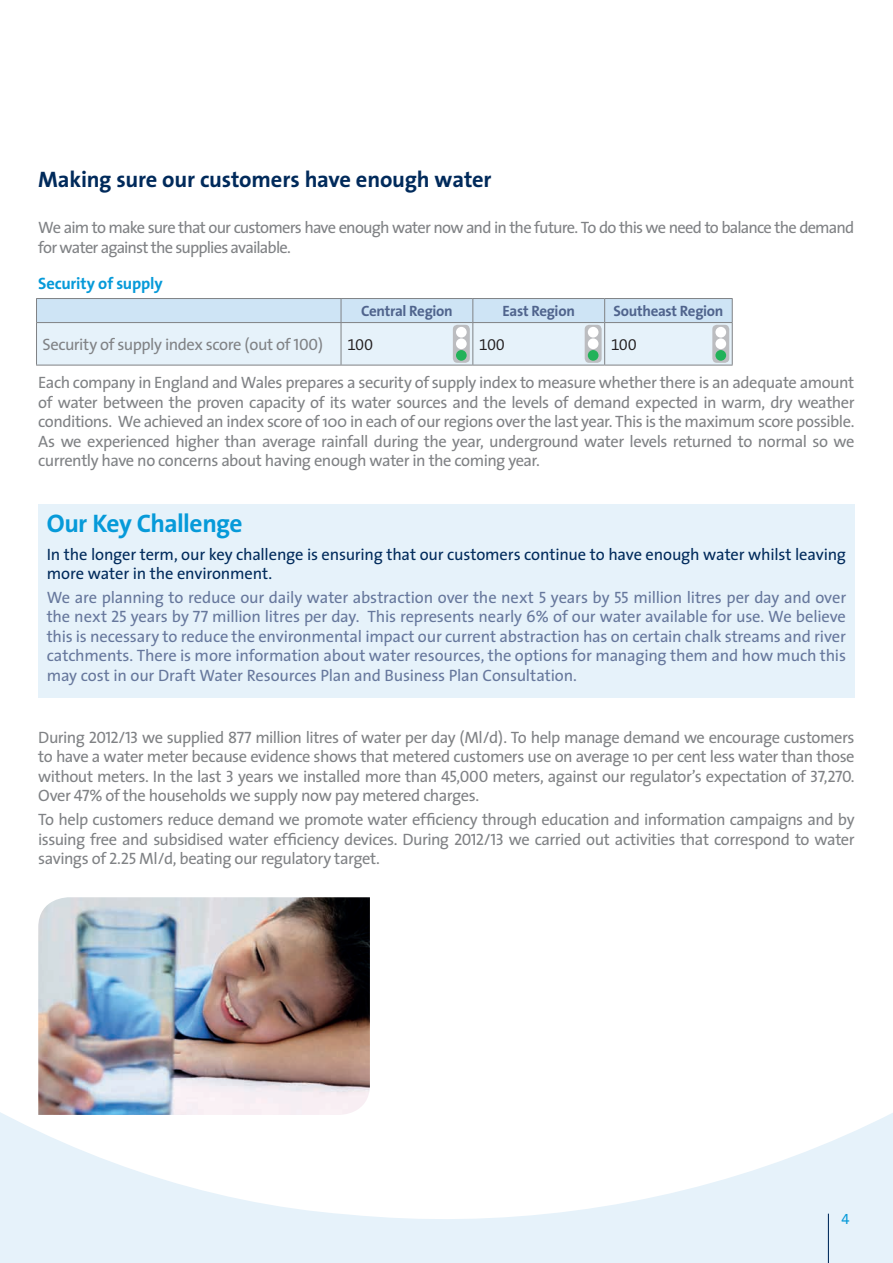
<style>
.page{position:relative;width:893px;height:1263px;background:#fff}
.page>*{position:absolute;margin:0;border:0;box-sizing:border-box;transform-origin:0 0}
.t1{font:700 25.5px "The Sans B7";letter-spacing:-.025em;color:#069ad9}
.t2{font:700 22.5px "The Sans B7";letter-spacing:-.01em;color:#002a5b}
.t3{font:16.5px/19.5px "The Sans";letter-spacing:-.035em;color:#808285;text-align:justify}
.t4{font:16.5px/19.5px "The Sans";letter-spacing:-.015em;color:#66779c;text-align:justify}
.t5{font:16.5px/19.5px "The Sans";letter-spacing:-.01em;color:#002a5b}
.t6{font:700 16.5px "The Sans B7";letter-spacing:-.01em;color:#069ad9}
.t7{font:300 16.5px "The Sans B4";letter-spacing:-.03em;color:#231f20}
.t8{font:700 15px "The Sans B7";letter-spacing:-.02em;color:#50648d}
.t9{font:14.85px "The Sans Caps";color:#069ad9}
.s1{font-family:"The Sans Caps"}
</style>
<div class="page">
<svg style="left:0;top:1112px;width:893px;height:132px"></svg>
<hr style="left:828px;top:1214px;width:1px;height:49px;background:#002a5b">
<div style="left:38px;top:504px;width:817px;height:194px;background:#e6f2fa"></div>
<svg style="left:36px;top:298px;width:697px;height:67px;background:#dae9f4"></svg>
<hr style="left:36px;top:322px;width:305px;height:1px;background:#808285">
<hr style="left:36px;top:323px;width:1px;height:42px;background:#808285">
<hr style="left:341px;top:322px;width:132px;height:1px;background:#808285">
<hr style="left:341px;top:323px;width:1px;height:42px;background:#808285">
<hr style="left:473px;top:322px;width:132px;height:1px;background:#808285">
<hr style="left:472px;top:323px;width:1px;height:42px;background:#808285">
<hr style="left:605px;top:322px;width:128px;height:1px;background:#808285">
<hr style="left:604px;top:323px;width:1px;height:42px;background:#808285">
<hr style="left:732px;top:323px;width:1px;height:42px;background:#808285">
<hr style="left:36px;top:365px;width:305px;height:1px;background:#808285">
<hr style="left:341px;top:365px;width:132px;height:1px;background:#808285">
<hr style="left:473px;top:365px;width:132px;height:1px;background:#808285">
<hr style="left:605px;top:365px;width:128px;height:1px;background:#808285">
<div style="left:453px;top:325px;width:17px;height:38px;background:#bcbdc0;border-radius:4px"></div>
<div style="left:456px;top:350px;width:11px;height:11px;background:#21b259;border-radius:50%"></div>
<div style="left:456px;top:338px;width:11px;height:11px;background:#fff;border-radius:50%"></div>
<div style="left:456px;top:327px;width:11px;height:11px;background:#fff;border-radius:50%"></div>
<div style="left:585px;top:325px;width:17px;height:38px;background:#bcbdc0;border-radius:4px"></div>
<div style="left:588px;top:350px;width:10px;height:11px;background:#21b259;border-radius:50%"></div>
<div style="left:588px;top:338px;width:10px;height:11px;background:#fff;border-radius:50%"></div>
<div style="left:588px;top:327px;width:10px;height:11px;background:#fff;border-radius:50%"></div>
<div style="left:712px;top:325px;width:17px;height:38px;background:#bcbdc0;border-radius:4px"></div>
<div style="left:715px;top:350px;width:11px;height:11px;background:#21b259;border-radius:50%"></div>
<div style="left:715px;top:338px;width:11px;height:11px;background:#fff;border-radius:50%"></div>
<div style="left:715px;top:327px;width:11px;height:11px;background:#fff;border-radius:50%"></div>
<img style="left:38px;top:897px;width:332px;height:218px">
<h2 class="t2" style="left:38px;top:167px;width:455px">Making sure our customers have enough water</h2>
<p class="t3" style="left:38px;top:217px;width:818px">We aim to make sure that our customers have enough water now and in the future. To do this we need to balance the demand for water against the supplies available.</p>
<p class="t6" style="left:38px;top:275px;width:126px">Security of supply</p>
<p class="t8" style="left:361px;top:303px;width:93px">Central Region</p>
<p class="t8" style="left:503px;top:303px;width:74px">East Region</p>
<p class="t8" style="left:613px;top:303px;width:111px">Southeast Region</p>
<p class="t3" style="left:43px;top:334px;width:282px">Security of supply index score (out of <span class="s1">100</span>)</p>
<p class="t7" style="left:347px;top:336px;width:28px">100</p>
<p class="t7" style="left:479px;top:336px;width:28px">100</p>
<p class="t7" style="left:611px;top:336px;width:28px">100</p>
<p class="t3" style="left:38px;top:373px;width:818px">Each company in England and Wales prepares a security of supply index to measure whether there is an adequate amount of water between the proven capacity of its water sources and the levels of demand expected in warm, dry weather conditions. We achieved an index score of 100 in each of our regions over the last year. This is the maximum score possible.<br>As we experienced higher than average rainfall during the year, underground water levels returned to normal so we currently have no concerns about having enough water in the coming year.</p>
<h1 class="t1" style="left:47px;top:509px;width:197px">Our Key Challenge</h1>
<p class="t5" style="left:47px;top:544px;width:801px">In the longer term, our key challenge is ensuring that our customers continue to have enough water whilst leaving more water in the environment.</p>
<p class="t4" style="left:47px;top:587px;width:801px">We are planning to reduce our daily water abstraction over the next <span class="s1">5</span> years by <span class="s1">55</span> million litres per day and over the next <span class="s1">25</span> years by <span class="s1">77</span> million litres per day. This represents nearly 6% of our water available for use. We believe this is necessary to reduce the environmental impact our current abstraction has on certain chalk streams and river catchments. There is more information about water resources, the options for managing them and how much this may cost in our Draft Water Resources Plan and Business Plan Consultation.</p>
<p class="t3" style="left:38px;top:727px;width:818px">During <span class="s1">2012/13</span> we supplied <span class="s1">877</span> million litres of water per day (Ml/d). To help manage demand we encourage customers to have a water meter because evidence shows that metered customers use on average 10 per cent less water than those without meters. In the last <span class="s1">3</span> years we installed more than <span class="s1">45,000</span> meters, against our regulator’s expectation of <span class="s1">37,270</span>.<br>Over <span class="s1">47</span>% of the households we supply now pay metered charges.</p>
<p class="t3" style="left:38px;top:809px;width:818px">To help customers reduce demand we promote water efficiency through education and information campaigns and by issuing free and subsidised water efficiency devices. During <span class="s1">2012/13</span> we carried out activities that correspond to water savings of <span class="s1">2.25</span> Ml/d, beating our regulatory target.</p>
<p class="t9" style="left:841px;top:1207px;width:10px">4</p>
</div>
